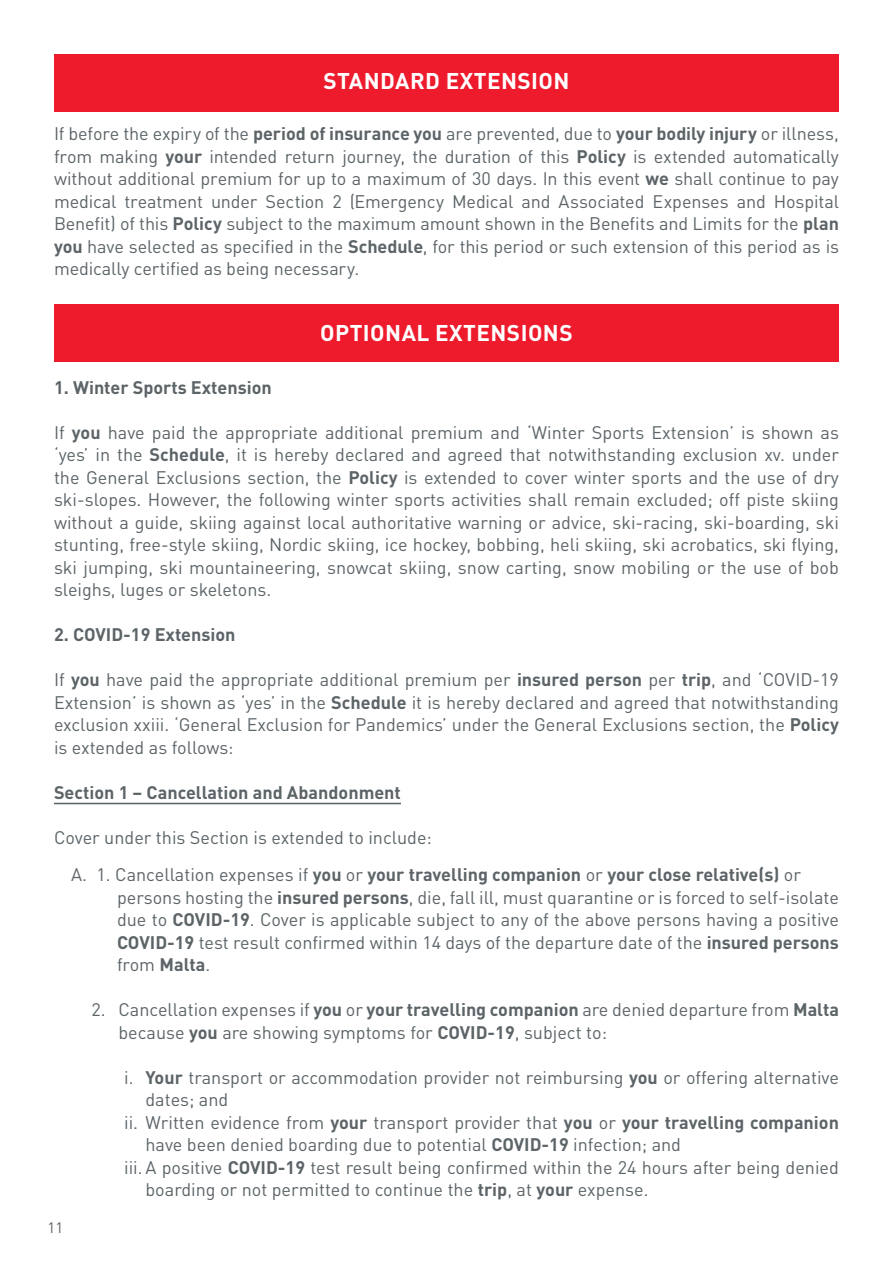
<style>
.page{position:relative;width:893px;height:1263px;background:#fff}
.page>*{position:absolute;margin:0;border:0;box-sizing:border-box;transform-origin:0 0}
.t1{font:700 22.5px "DIN Pro";letter-spacing:.02em;color:#fff}
.t2{font:18px/22.5px "DIN Pro";color:#5c6468;text-align:justify}
.t3{font:700 18px "DIN Pro";color:#5c6468}
.t4{font:15px "DIN Pro";color:#5c6468}
.s1{font-weight:700}
.s2{font-weight:400}
</style>
<div class="page">
<div style="left:54px;top:54px;width:785px;height:57px;background:#ee1b2d"></div>
<hr style="left:54px;top:803px;width:347px;height:1px;background:#5c6468">
<div style="left:54px;top:304px;width:785px;height:58px;background:#ee1b2d"></div>
<p class="t1" style="left:323px;top:62px;width:248px">STANDARD EXTENSION</p>
<p class="t2" style="left:54px;top:121px;width:786px">If before the expiry of the <span class="s1">period of insurance you</span> are prevented, due to <span class="s1">your bodily injury</span> or illness, from making <span class="s1">your</span> intended return journey, the duration of this <span class="s1">Policy</span> is extended automatically without additional premium for up to a maximum of 30 days. In this event <span class="s1">we</span> shall continue to pay medical treatment under Section 2 (Emergency Medical and Associated Expenses and Hospital Benefit) of this <span class="s1">Policy</span> subject to the maximum amount shown in the Benefits and Limits for the <span class="s1">plan you</span> have selected as specified in the <span class="s1">Schedule</span>, for this period or such extension of this period as is medically certified as being necessary.</p>
<p class="t1" style="left:320px;top:314px;width:254px">OPTIONAL EXTENSIONS</p>
<p class="t3" style="left:54px;top:372px;width:219px">1. Winter Sports Extension</p>
<p class="t2" style="left:54px;top:419px;width:786px">If <span class="s1">you</span> have paid the appropriate additional premium and ‘Winter Sports Extension’ is shown as ‘yes’ in the <span class="s1">Schedule</span>, it is hereby declared and agreed that notwithstanding exclusion xv. under the General Exclusions section, the <span class="s1">Policy</span> is extended to cover winter sports and the use of dry ski-slopes. However, the following winter sports activities shall remain excluded; off piste skiing without a guide, skiing against local authoritative warning or advice, ski-racing, ski-boarding, ski stunting, free-style skiing, Nordic skiing, ice hockey, bobbing, heli skiing, ski acrobatics, ski flying, ski jumping, ski mountaineering, snowcat skiing, snow carting, snow mobiling or the use of bob sleighs, luges or skeletons.</p>
<p class="t3" style="left:54px;top:620px;width:183px">2. COVID-19 Extension</p>
<p class="t2" style="left:54px;top:667px;width:786px">If <span class="s1">you</span> have paid the appropriate additional premium per <span class="s1">insured person</span> per <span class="s1">trip</span>, and ‘COVID-19<br>Extension’ is shown as ‘yes’ in the <span class="s1">Schedule</span> it is hereby declared and agreed that notwithstanding exclusion xxiii. ‘General Exclusion for Pandemics’ under the General Exclusions section, the <span class="s1">Policy </span>is extended as follows:</p>
<p class="t3" style="left:54px;top:777px;width:348px">Section 1 – Cancellation and Abandonment</p>
<p class="t2" style="left:54px;top:824px;width:379px">Cover under this Section is extended to include:</p>
<p class="t3" style="left:71px;top:860px;width:731px"><span class="s2">A. 1. Cancellation expenses if</span> you <span class="s2">or</span> your travelling companion <span class="s2">or</span> your close relative(s) <span class="s2">or</span></p>
<p class="t2" style="left:117px;top:884px;width:723px">persons hosting the <span class="s1">insured persons</span>, die, fall ill, must quarantine or is forced to self-isolate due to <span class="s1">COVID-19</span>. Cover is applicable subject to any of the above persons having a positive <span class="s1">COVID-19</span> test result confirmed within 14 days of the departure date of the <span class="s1">insured persons </span>from <span class="s1">Malta</span>.</p>
<p class="t2" style="left:118px;top:997px;width:722px;text-indent:-27px">2. Cancellation expenses if <span class="s1">you</span> or <span class="s1">your travelling companion</span> are denied departure from <span class="s1">Malta </span>because <span class="s1">you</span> are showing symptoms for <span class="s1">COVID-19</span>, subject to:</p>
<p class="t2" style="left:146px;top:1064px;width:695px;text-indent:-21px">i. <span class="s1">Your</span> transport or accommodation provider not reimbursing <span class="s1">you</span> or offering alternative dates; and</p>
<p class="t2" style="left:146px;top:1109px;width:695px;text-indent:-21px">ii. Written evidence from <span class="s1">your</span> transport provider that <span class="s1">you</span> or <span class="s1">your travelling companion </span>have been denied boarding due to potential <span class="s1">COVID-19</span> infection; and</p>
<p class="t2" style="left:146px;top:1154px;width:695px;text-indent:-21px">iii. A positive <span class="s1">COVID-19</span> test result being confirmed within the 24 hours after being denied boarding or not permitted to continue the <span class="s1">trip</span>, at <span class="s1">your</span> expense.</p>
<p class="t4" style="left:48px;top:1216px;width:17px">11</p>
</div>
